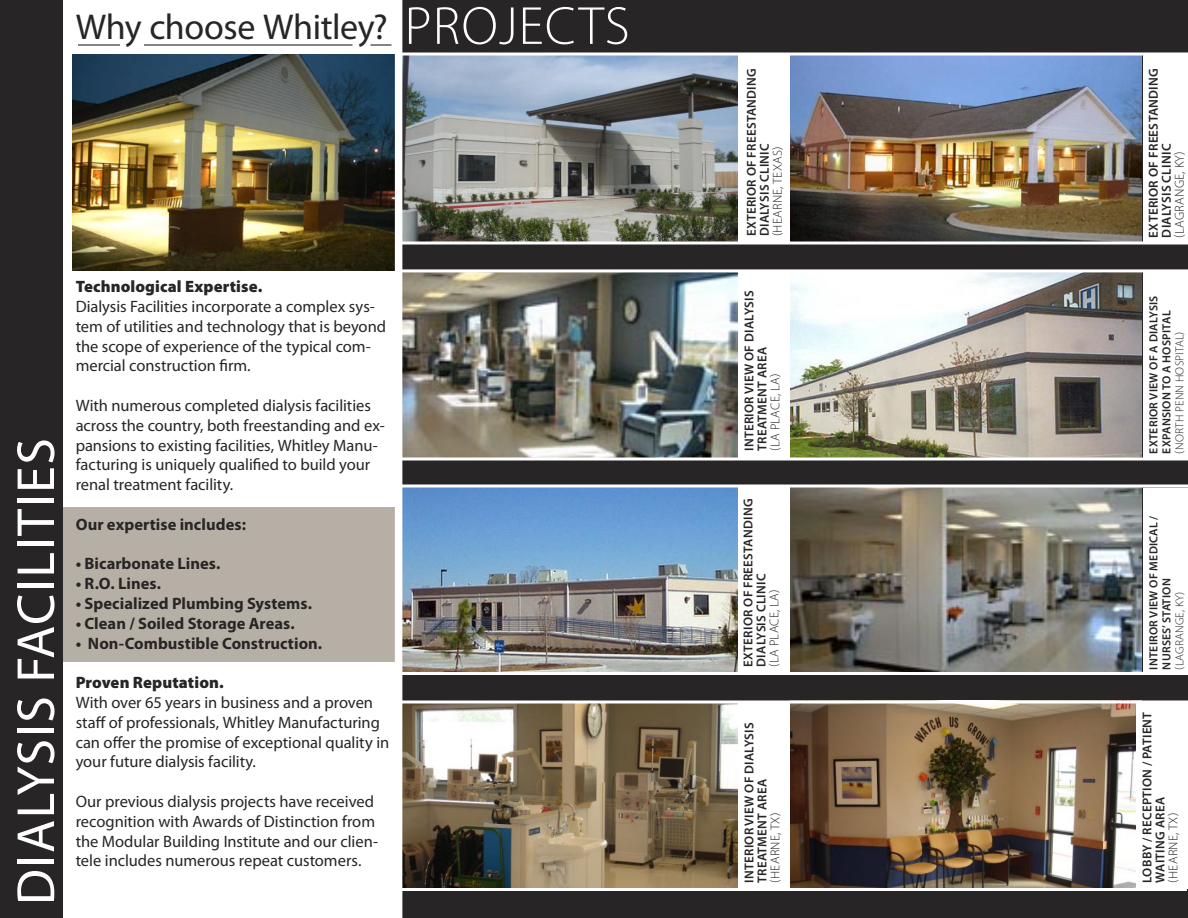
<style>
.page{position:relative;width:1188px;height:918px;background:#fff}
.page>*{position:absolute;margin:0;border:0;box-sizing:border-box;transform-origin:0 0}
._9__Disclaimer{font:54px "Myriad Pro";letter-spacing:.03em;color:#fff}
._9__Disclaimer-2{font:300 54px "Myriad Pro";letter-spacing:.02em;color:#fff}
.t1{font:36px "Myriad Pro";letter-spacing:-.01em;color:#272525}
.t2{font:16.5px/19.8px "Myriad Pro";letter-spacing:-.005em;color:#272525}
.t3{font:700 16.5px "Myriad Pro";color:#272525}
.t4{font:900 16.5px "Myriad Pro";letter-spacing:.005em;color:#272525}
._9__Disclaimer-3{font:600 13.05px "Myriad Pro";letter-spacing:.02em;color:#272525}
._9__Disclaimer-4{font:300 13.05px "Myriad Pro";letter-spacing:.02em;color:#272525}
._9__Disclaimer-5{font:600 12.9px "Myriad Pro";letter-spacing:.02em;color:#272525}
._9__Disclaimer-6{font:300 12.9px "Myriad Pro";letter-spacing:.02em;color:#272525}
._9__Disclaimer-7{font:600 11.7px "Myriad Pro";letter-spacing:.02em;color:#272525}
._9__Disclaimer-8{font:300 11.7px "Myriad Pro";letter-spacing:.02em;color:#272525}
</style>
<div class="page">
<div style="left:62px;top:507px;width:337px;height:155px;background:#b6afa5"></div>
<img style="left:72px;top:54px;width:323px;height:216px">
<div style="left:399px;top:0;width:789px;height:918px;background:#272525"></div>
<img style="left:790px;top:704px;width:346px;height:184px">
<img style="left:402px;top:704px;width:336px;height:184px">
<img style="left:790px;top:488px;width:352px;height:184px">
<img style="left:402px;top:488px;width:336px;height:184px">
<img style="left:790px;top:272px;width:352px;height:185px">
<img style="left:402px;top:272px;width:336px;height:185px">
<img style="left:790px;top:56px;width:352px;height:186px">
<img style="left:402px;top:56px;width:336px;height:186px">
<div style="left:0;top:0;width:62px;height:918px;background:#272525"></div>
<hr style="left:399px;top:269px;width:789px;height:3px;background:#fff">
<hr style="left:399px;top:457px;width:789px;height:3px;background:#fff">
<svg style="left:402px;top:700px;width:786px;height:4px;background:#dddad6"></svg>
<div style="left:738px;top:54px;width:52px;height:189px;background:#fff"></div>
<div style="left:1143px;top:55px;width:45px;height:188px;background:#fff"></div>
<div style="left:738px;top:270px;width:52px;height:189px;background:#fff"></div>
<div style="left:1143px;top:271px;width:45px;height:188px;background:#fff"></div>
<div style="left:738px;top:486px;width:52px;height:186px;background:#fff"></div>
<div style="left:1143px;top:487px;width:45px;height:188px;background:#fff"></div>
<div style="left:738px;top:702px;width:52px;height:186px;background:#fff"></div>
<svg style="left:402px;top:52px;width:786px;height:4px;background:#d6d9de"></svg>
<hr style="left:399px;top:242px;width:789px;height:2px;background:#fff">
<svg style="left:402px;top:484px;width:786px;height:4px;background:#d4d7da"></svg>
<hr style="left:399px;top:672px;width:789px;height:3px;background:#fff">
<hr style="left:399px;top:888px;width:788px;height:3px;background:#fff">
<div style="left:395px;top:0;width:7px;height:918px;background:#fff"></div>
<div style="left:1136px;top:702px;width:52px;height:186px;background:#fff"></div>
<hr style="left:78px;top:44px;width:42px;height:2px;background:#272525">
<hr style="left:144px;top:44px;width:209px;height:2px;background:#272525">
<hr style="left:370px;top:44px;width:22px;height:2px;background:#272525">
<p class="t1" style="left:76px;top:7px;width:314px">Why choose Whitley?</p>
<p class="_9__Disclaimer-2" style="left:405px;top:-4px;width:227px">PROJECTS</p>
<p class="_9__Disclaimer" style="left:6px;top:905px;width:468px;rotate:-90deg">DIALYSIS FACILITIES</p>
<p class="t4" style="left:76px;top:277px;width:188px">Technological Expertise.</p>
<p class="t2" style="left:76px;top:297px;width:312px">Dialysis Facilities incorporate a complex sys&shy;tem of utilities and technology that is beyond the scope of experience of the typical com&shy;mercial construction firm.</p>
<p class="t2" style="left:76px;top:396px;width:311px">With numerous completed dialysis facilities across the country, both freestanding and ex&shy;pansions to existing facilities, Whitley Manu&shy;facturing is uniquely qualified to build your renal treatment facility.</p>
<p class="t3" style="left:76px;top:515px;width:172px">Our expertise includes:</p>
<p class="t3" style="left:76px;top:555px;width:146px">• Bicarbonate Lines.</p>
<p class="t3" style="left:76px;top:574px;width:87px">• R.O. Lines.</p>
<p class="t3" style="left:76px;top:594px;width:238px">• Specialized Plumbing Systems.</p>
<p class="t3" style="left:76px;top:614px;width:221px">• Clean / Soiled Storage Areas.</p>
<p class="t3" style="left:76px;top:634px;width:248px">• Non-Combustible Construction.</p>
<p class="t4" style="left:76px;top:673px;width:150px">Proven Reputation.</p>
<p class="t2" style="left:76px;top:693px;width:315px">With over 65 years in business and a proven staff of professionals, Whitley Manufacturing can offer the promise of exceptional quality in your future dialysis facility.</p>
<p class="t2" style="left:76px;top:792px;width:304px">Our previous dialysis projects have received recognition with Awards of Distinction from the Modular Building Institute and our clien&shy;tele includes numerous repeat customers.</p>
<p class="_9__Disclaimer-5" style="left:744px;top:236px;width:169px;rotate:-90deg">EXTERIOR OF FREESTANDING</p>
<p class="_9__Disclaimer-5" style="left:757px;top:236px;width:94px;rotate:-90deg">DIALYSIS CLINIC</p>
<p class="_9__Disclaimer-6" style="left:770px;top:236px;width:91px;rotate:-90deg">(HEARNE, TEXAS)</p>
<p class="_9__Disclaimer-5" style="left:742px;top:451px;width:162px;rotate:-90deg">INTERIOR VIEW OF DIALYSIS</p>
<p class="_9__Disclaimer-5" style="left:755px;top:451px;width:105px;rotate:-90deg">TREATMENT AREA</p>
<p class="_9__Disclaimer-6" style="left:768px;top:451px;width:79px;rotate:-90deg">(LA PLACE, LA)</p>
<p class="_9__Disclaimer-5" style="left:741px;top:667px;width:169px;rotate:-90deg">EXTERIOR OF FREESTANDING</p>
<p class="_9__Disclaimer-5" style="left:754px;top:667px;width:94px;rotate:-90deg">DIALYSIS CLINIC</p>
<p class="_9__Disclaimer-6" style="left:767px;top:667px;width:79px;rotate:-90deg">(LA PLACE, LA)</p>
<p class="_9__Disclaimer-5" style="left:742px;top:883px;width:162px;rotate:-90deg">INTERIOR VIEW OF DIALYSIS</p>
<p class="_9__Disclaimer-5" style="left:755px;top:883px;width:105px;rotate:-90deg">TREATMENT AREA</p>
<p class="_9__Disclaimer-6" style="left:768px;top:883px;width:71px;rotate:-90deg">(HEARNE, TX)</p>
<p class="_9__Disclaimer-3" style="left:1146px;top:238px;width:171px;rotate:-90deg">EXTERIOR OF FREESTANDING</p>
<p class="_9__Disclaimer-3" style="left:1159px;top:238px;width:95px;rotate:-90deg">DIALYSIS CLINIC</p>
<p class="_9__Disclaimer-4" style="left:1172px;top:238px;width:88px;rotate:-90deg">(LAGRANGE, KY)</p>
<p class="_9__Disclaimer-7" style="left:1147px;top:454px;width:159px;rotate:-90deg">EXTERIOR VIEW OF A DIALYSIS</p>
<p class="_9__Disclaimer-7" style="left:1160px;top:454px;width:144px;rotate:-90deg">EXPANSION TO A HOSPITAL</p>
<p class="_9__Disclaimer-8" style="left:1173px;top:454px;width:124px;rotate:-90deg">(NORTH PENN HOSPITAL)</p>
<p class="_9__Disclaimer-7" style="left:1147px;top:670px;width:155px;rotate:-90deg">INTEIROR VIEW OF MEDICAL /</p>
<p class="_9__Disclaimer-7" style="left:1160px;top:670px;width:93px;rotate:-90deg">NURSES’ STATION</p>
<p class="_9__Disclaimer-8" style="left:1173px;top:670px;width:79px;rotate:-90deg">(LAGRANGE, KY)</p>
<p class="_9__Disclaimer-5" style="left:1140px;top:883px;width:172px;rotate:-90deg">LOBBY / RECEPTION / PATIENT</p>
<p class="_9__Disclaimer-5" style="left:1153px;top:883px;width:87px;rotate:-90deg">WAITING AREA</p>
<p class="_9__Disclaimer-6" style="left:1166px;top:883px;width:71px;rotate:-90deg">(HEARNE, TX)</p>
</div>
